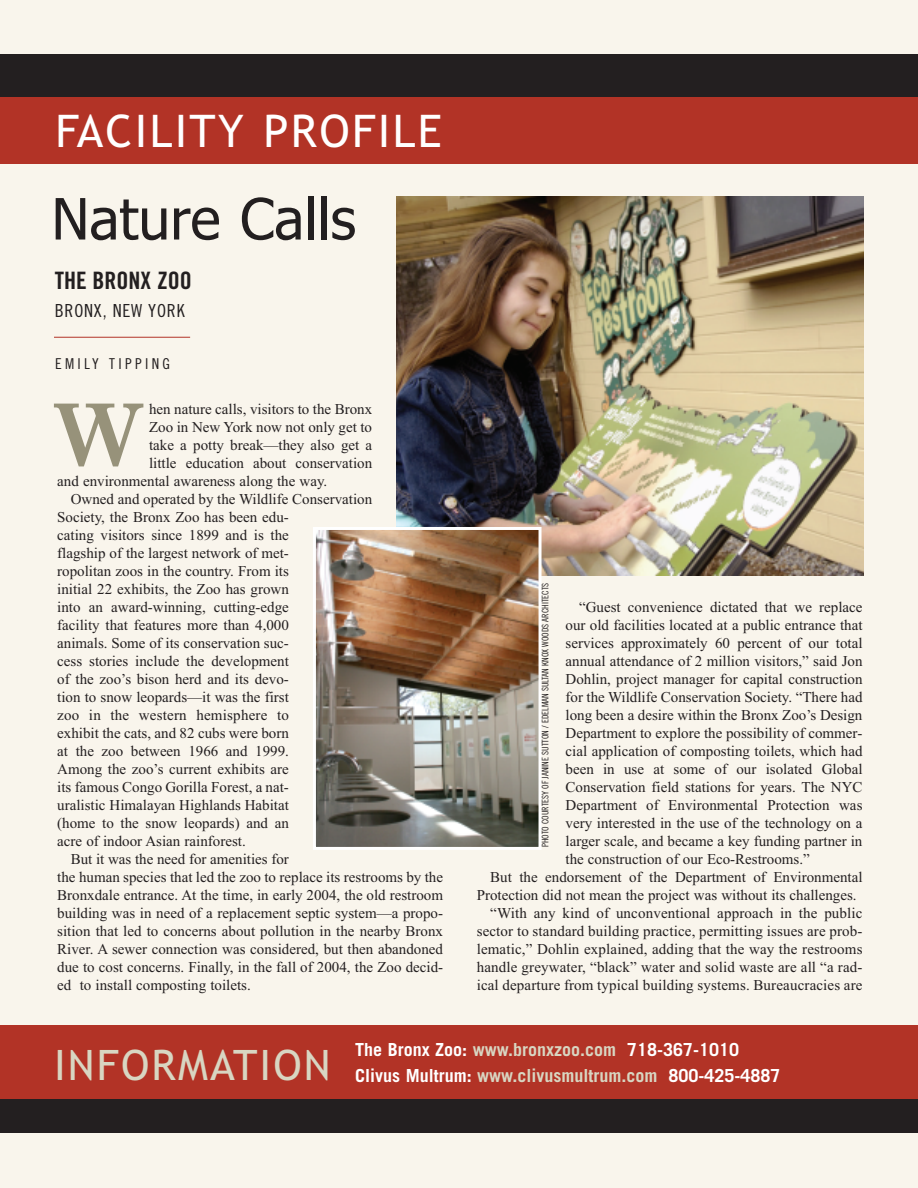
<style>
.page{position:relative;width:918px;height:1188px;background:#f9f5ec}
.page>*{position:absolute;margin:0;border:0;box-sizing:border-box;transform-origin:0 0}
.t1{font:700 85.5px "Century Schoolbook";color:#97927a}
.t2{font:57px "Tahoma";color:#231f20}
.t3{font:45px "Trebuchet MS";letter-spacing:.05em;color:#fff}
.t4{font:42px "Trebuchet MS";letter-spacing:.05em;color:#d8d6c2}
.t5{font:24px "Trade Gothic Bold Cond Twenty";color:#231f20}
.t6{font:700 18px/25.5px "Trade Gothic";color:#fff}
.t7{font:18px "Trade Gothic Cond Eighteen";letter-spacing:.045em;color:#231f20}
.t8{font:15px "Times";color:#231f20}
.t9{font:15px "Trade Gothic Cond Eighteen";letter-spacing:.22em;color:#231f20}
.t10{font:9px "Trade Gothic Cond Eighteen";color:#231f20}
.s1{color:#d8d6c2}
</style>
<div class="page">
<div style="left:0;top:1099px;width:918px;height:34px;background:#231f20"></div>
<div style="left:0;top:1026px;width:918px;height:73px;background:#b23326"></div>
<div style="left:0;top:54px;width:918px;height:43px;background:#231f20"></div>
<div style="left:0;top:97px;width:918px;height:67px;background:#b23326"></div>
<hr style="left:54px;top:337px;width:136px;height:1px;background:#b23326">
<img style="left:396px;top:196px;width:468px;height:380px">
<img style="left:317px;top:531px;width:221px;height:315px">
<div style="left:313px;top:527px;width:229px;height:323px;border:3px solid #fff"></div>
<h3 class="t3" style="left:56px;top:105px;width:388px">FACILITY PROFILE</h3>
<h2 class="t2" style="left:51px;top:198px;width:306px">Nature Calls</h2>
<h3 class="t5" style="left:55px;top:271px;width:138px">THE BRONX ZOO</h3>
<p class="t7" style="left:55px;top:304px;width:131px">BRONX, NEW YORK</p>
<p class="t9" style="left:55px;top:359px;width:116px">EMILY TIPPING</p>
<p class="t8" style="left:149px;top:400px;width:225px">hen nature calls, visitors to the Bronx</p>
<p class="t8" style="left:149px;top:418px;width:225px">Zoo in New York now not only get to</p>
<p class="t8" style="left:149px;top:436px;width:225px">take a potty break—they also get a</p>
<p class="t8" style="left:149px;top:454px;width:225px">little education about conservation</p>
<p class="t8" style="left:57px;top:472px;width:271px">and environmental awareness along the way.</p>
<p class="t8" style="left:71px;top:490px;width:303px">Owned and operated by the Wildlife Conservation</p>
<p class="t8" style="left:57px;top:508px;width:233px">Society, the Bronx Zoo has been edu-</p>
<p class="t8" style="left:57px;top:526px;width:233px">cating visitors since 1899 and is the</p>
<p class="t8" style="left:57px;top:544px;width:233px">flagship of the largest network of met-</p>
<p class="t8" style="left:57px;top:562px;width:233px">ropolitan zoos in the country. From its</p>
<p class="t8" style="left:57px;top:580px;width:233px">initial 22 exhibits, the Zoo has grown</p>
<p class="t8" style="left:57px;top:598px;width:233px">into an award-winning, cutting-edge</p>
<p class="t8" style="left:57px;top:616px;width:233px">facility that features more than 4,000</p>
<p class="t8" style="left:57px;top:634px;width:233px">animals. Some of its conservation suc-</p>
<p class="t8" style="left:57px;top:652px;width:233px">cess stories include the development</p>
<p class="t8" style="left:57px;top:670px;width:233px">of the zoo’s bison herd and its devo-</p>
<p class="t8" style="left:57px;top:688px;width:233px">tion to snow leopards—it was the first</p>
<p class="t8" style="left:57px;top:706px;width:233px">zoo in the western hemisphere to</p>
<p class="t8" style="left:57px;top:724px;width:233px">exhibit the cats, and 82 cubs were born</p>
<p class="t8" style="left:57px;top:742px;width:233px">at the zoo between 1966 and 1999.</p>
<p class="t8" style="left:57px;top:760px;width:233px">Among the zoo’s current exhibits are</p>
<p class="t8" style="left:57px;top:778px;width:233px">its famous Congo Gorilla Forest, a nat-</p>
<p class="t8" style="left:57px;top:796px;width:233px">uralistic Himalayan Highlands Habitat</p>
<p class="t8" style="left:57px;top:814px;width:233px">(home to the snow leopards) and an</p>
<p class="t8" style="left:57px;top:832px;width:190px">acre of indoor Asian rainforest.</p>
<p class="t8" style="left:71px;top:850px;width:220px">But it was the need for amenities for</p>
<p class="t8" style="left:57px;top:868px;width:387px">the human species that led the zoo to replace its restrooms by the</p>
<p class="t8" style="left:57px;top:886px;width:387px">Bronxdale entrance. At the time, in early 2004, the old restroom</p>
<p class="t8" style="left:57px;top:904px;width:387px">building was in need of a replacement septic system—a propo-</p>
<p class="t8" style="left:57px;top:922px;width:387px">sition that led to concerns about pollution in the nearby Bronx</p>
<p class="t8" style="left:57px;top:940px;width:387px">River. A sewer connection was considered, but then abandoned</p>
<p class="t8" style="left:57px;top:958px;width:387px">due to cost concerns. Finally, in the fall of 2004, the Zoo decid-</p>
<p class="t8" style="left:57px;top:976px;width:195px">ed to install composting toilets.</p>
<h1 class="t1" style="left:57px;top:386px;width:85px">W</h1>
<p class="t10" style="left:542px;top:847px;width:266px;rotate:-90deg">PHOTO COURTESY OF JANINE SUTTON / EDELMAN SULTAN KNOX WOODS ARCHITECTS</p>
<p class="t8" style="left:579px;top:598px;width:285px">“Guest convenience dictated that we replace</p>
<p class="t8" style="left:566px;top:616px;width:299px">our old facilities located at a public entrance that</p>
<p class="t8" style="left:566px;top:634px;width:299px">services approximately 60 percent of our total</p>
<p class="t8" style="left:566px;top:652px;width:299px">annual attendance of 2 million visitors,” said Jon</p>
<p class="t8" style="left:566px;top:670px;width:299px">Dohlin, project manager for capital construction</p>
<p class="t8" style="left:566px;top:688px;width:298px">for the Wildlife Conservation Society. “There had</p>
<p class="t8" style="left:566px;top:706px;width:298px">long been a desire within the Bronx Zoo’s Design</p>
<p class="t8" style="left:566px;top:724px;width:298px">Department to explore the possibility of commer-</p>
<p class="t8" style="left:566px;top:742px;width:299px">cial application of composting toilets, which had</p>
<p class="t8" style="left:566px;top:760px;width:299px">been in use at some of our isolated Global</p>
<p class="t8" style="left:566px;top:778px;width:298px">Conservation field stations for years. The NYC</p>
<p class="t8" style="left:566px;top:796px;width:299px">Department of Environmental Protection was</p>
<p class="t8" style="left:566px;top:814px;width:299px">very interested in the use of the technology on a</p>
<p class="t8" style="left:566px;top:832px;width:298px">larger scale, and became a key funding partner in</p>
<p class="t8" style="left:566px;top:850px;width:246px">the construction of our Eco-Restrooms.”</p>
<p class="t8" style="left:490px;top:868px;width:374px">But the endorsement of the Department of Environmental</p>
<p class="t8" style="left:477px;top:886px;width:382px">Protection did not mean the project was without its challenges.</p>
<p class="t8" style="left:490px;top:904px;width:374px">“With any kind of unconventional approach in the public</p>
<p class="t8" style="left:477px;top:922px;width:387px">sector to standard building practice, permitting issues are prob-</p>
<p class="t8" style="left:477px;top:940px;width:387px">lematic,” Dohlin explained, adding that the way the restrooms</p>
<p class="t8" style="left:477px;top:958px;width:387px">handle greywater, “black” water and solid waste are all “a rad-</p>
<p class="t8" style="left:477px;top:976px;width:387px">ical departure from typical building systems. Bureaucracies are</p>
<h3 class="t4" style="left:54px;top:1041px;width:278px">INFORMATION</h3>
<p class="t6" style="left:355px;top:1039px;width:427px">The Bronx Zoo: <span class="s1">www.bronxzoo.com</span> 718-367-1010<br>Clivus Multrum: <span class="s1">www.clivusmultrum.com</span> 800-425-4887</p>
</div>
